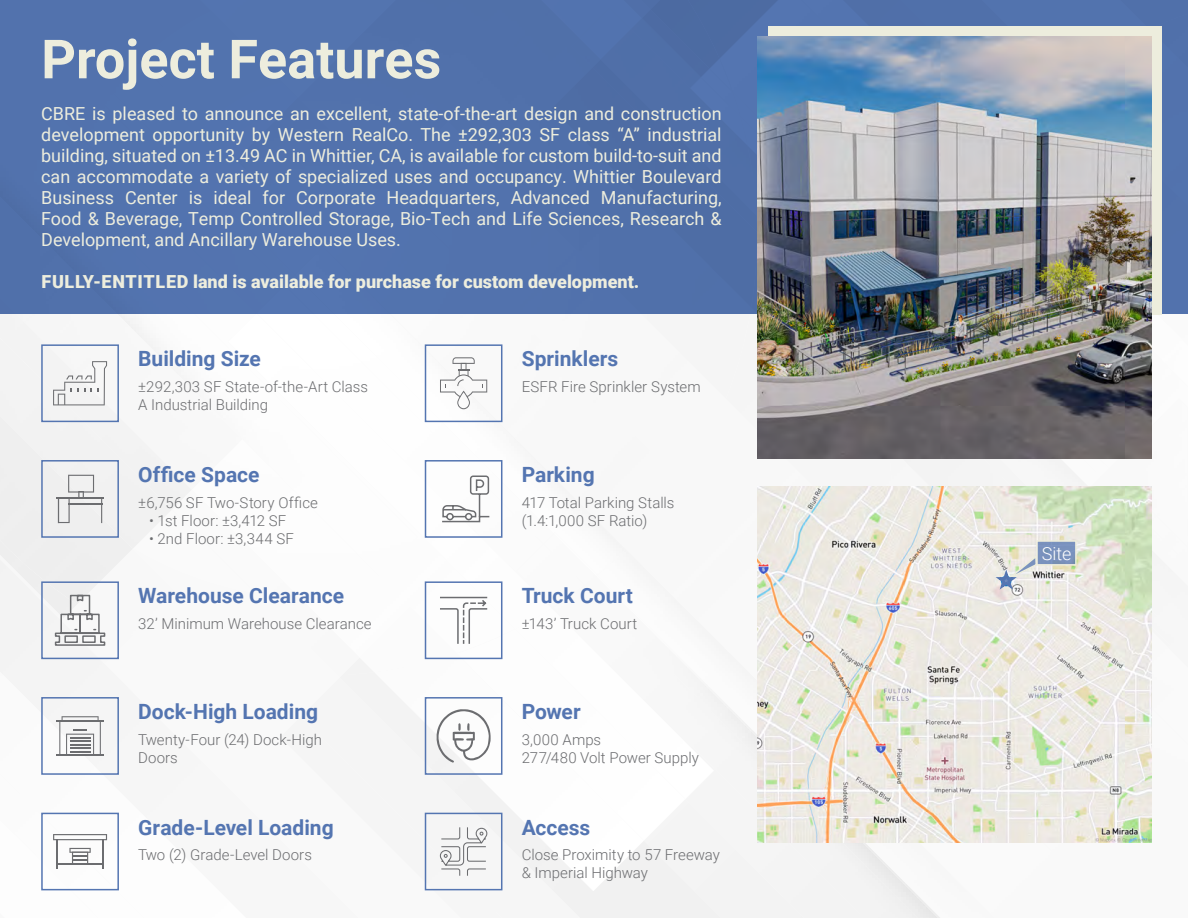
<style>
.page{position:relative;width:1188px;height:918px;background:#fff}
.page>*{position:absolute;margin:0;border:0;box-sizing:border-box;transform-origin:0 0}
.Heading_Small{font:700 54px "Roboto";color:#ededdd}
.t1{font:700 21px "Roboto";color:#5475b1}
.Text_Callout{font:18px/21px "Roboto";color:#ededdd;text-align:justify}
.Text_Callout-2{font:900 18px "Roboto";color:#ededdd}
.t2{font:300 18px "Roboto";color:#fff}
.t3{font:300 15px/18px "Roboto";color:#6c6d70}
</style>
<div class="page">
<div style="left:374px;top:658px;width:179px;height:233px;background:#f6f6f6"></div>
<img style="left:585px;top:576px;width:353px;height:342px">
<img style="left:228px;top:576px;width:275px;height:53px">
<img style="left:360px;top:607px;width:97px;height:65px">
<img style="left:424px;top:344px;width:79px;height:194px">
<img style="left:585px;top:576px;width:11px;height:9px">
<img style="left:1151px;top:398px;width:1px;height:61px">
<img style="left:1151px;top:488px;width:22px;height:98px">
<div style="left:0;top:0;width:1188px;height:314px;background:#5475b1"></div>
<div style="left:768px;top:26px;width:393px;height:288px;background:#ededdd"></div>
<img style="left:758px;top:37px;width:393px;height:422px">
<svg style="left:58px;top:475px;width:44px;height:48px"></svg>
<hr style="left:56px;top:497px;width:48px;height:2px;background:#6c6d70">
<hr style="left:68px;top:503px;width:34px;height:2px;background:#6c6d70">
<div style="left:41px;top:460px;width:78px;height:78px;border:2px solid #5475b1"></div>
<svg style="left:53px;top:361px;width:54px;height:44px"></svg>
<div style="left:41px;top:344px;width:78px;height:78px;border:2px solid #5475b1"></div>
<svg style="left:441px;top:475px;width:50px;height:48px"></svg>
<div style="left:425px;top:460px;width:77px;height:78px;border:2px solid #5475b1"></div>
<svg style="left:54px;top:594px;width:52px;height:53px"></svg>
<div style="left:41px;top:581px;width:78px;height:78px;border:2px solid #5475b1"></div>
<img style="left:758px;top:486px;width:393px;height:356px">
<div style="left:425px;top:581px;width:77px;height:78px;border:2px solid #5475b1"></div>
<svg style="left:438px;top:596px;width:51px;height:49px"></svg>
<div style="left:41px;top:697px;width:78px;height:78px;border:2px solid #5475b1"></div>
<hr style="left:56px;top:721px;width:48px;height:1px;background:#6c6d70">
<svg style="left:59px;top:716px;width:42px;height:39px"></svg>
<hr style="left:56px;top:755px;width:48px;height:1px;background:#6c6d70">
<div style="left:425px;top:813px;width:77px;height:77px;border:2px solid #5475b1"></div>
<svg style="left:439px;top:826px;width:49px;height:51px"></svg>
<div style="left:425px;top:697px;width:77px;height:78px;border:2px solid #5475b1"></div>
<svg style="left:436px;top:709px;width:55px;height:54px"></svg>
<div style="left:41px;top:813px;width:78px;height:77px;border:2px solid #5475b1"></div>
<svg style="left:0;top:820px;width:107px;height:98px"></svg>
<hr style="left:57px;top:863px;width:46px;height:1px;background:#6c6d70">
<div style="left:425px;top:344px;width:77px;height:78px;border:2px solid #5475b1"></div>
<svg style="left:440px;top:357px;width:47px;height:52px"></svg>
<div style="left:1037px;top:541px;width:39px;height:24px;background:#7a92bd"></div>
<div style="left:1036px;top:540px;width:41px;height:26px;border:2px solid #ededdd"></div>
<svg style="left:992px;top:553px;width:46px;height:40px;background:#d5d7d7"></svg>
<p class="Heading_Small" style="left:41px;top:21px;width:402px">Project Features</p>
<p class="Text_Callout" style="left:41px;top:102px;width:682px">CBRE is pleased to announce an excellent, state-of-the-art design and construction development opportunity by Western RealCo. The ±292,303 SF class “A” industrial building, situated on ±13.49 AC in Whittier, CA, is available for custom build-to-suit and can accommodate a variety of specialized uses and occupancy. Whittier Boulevard Business Center is ideal for Corporate Headquarters, Advanced Manufacturing, Food &amp; Beverage, Temp Controlled Storage, Bio-Tech and Life Sciences, Research &amp; Development, and Ancillary Warehouse Uses.</p>
<p class="Text_Callout-2" style="left:42px;top:269px;width:599px">FULLY-ENTITLED land is available for purchase for custom development.</p>
<p class="t1" style="left:138px;top:344px;width:124px">Building Size</p>
<p class="t3" style="left:138px;top:377px;width:231px">±292,303 SF State-of-the-Art Class<br>A Industrial Building</p>
<p class="t1" style="left:138px;top:460px;width:123px">Office Space</p>
<p class="t3" style="left:138px;top:493px;width:181px">±6,756 SF Two-Story Office</p>
<p class="t3" style="left:149px;top:511px;width:139px">• 1st Floor: ±3,412 SF</p>
<p class="t3" style="left:149px;top:529px;width:146px">• 2nd Floor: ±3,344 SF</p>
<p class="t1" style="left:138px;top:581px;width:208px">Warehouse Clearance</p>
<p class="t3" style="left:138px;top:614px;width:235px">32’ Minimum Warehouse Clearance</p>
<p class="t1" style="left:138px;top:697px;width:181px">Dock-High Loading</p>
<p class="t3" style="left:138px;top:730px;width:185px">Twenty-Four (24) Dock-High<br>Doors</p>
<p class="t1" style="left:138px;top:813px;width:197px">Grade-Level Loading</p>
<p class="t3" style="left:138px;top:845px;width:175px">Two (2) Grade-Level Doors</p>
<p class="t1" style="left:522px;top:344px;width:98px">Sprinklers</p>
<p class="t3" style="left:522px;top:377px;width:181px">ESFR Fire Sprinkler System</p>
<p class="t1" style="left:522px;top:460px;width:74px">Parking</p>
<p class="t3" style="left:522px;top:493px;width:154px">417 Total Parking Stalls</p>
<p class="t3" style="left:522px;top:511px;width:127px">(1.4:1,000 SF Ratio)</p>
<p class="t1" style="left:522px;top:581px;width:113px">Truck Court</p>
<p class="t3" style="left:522px;top:614px;width:117px">±143’ Truck Court</p>
<p class="t1" style="left:522px;top:697px;width:61px">Power</p>
<p class="t3" style="left:522px;top:730px;width:81px">3,000 Amps</p>
<p class="t3" style="left:522px;top:748px;width:179px">277/480 Volt Power Supply</p>
<p class="t1" style="left:522px;top:813px;width:70px">Access</p>
<p class="t3" style="left:522px;top:845px;width:200px">Close Proximity to 57 Freeway &amp; Imperial Highway</p>
<p class="t2" style="left:1042px;top:541px;width:31px">Site</p>
</div>
